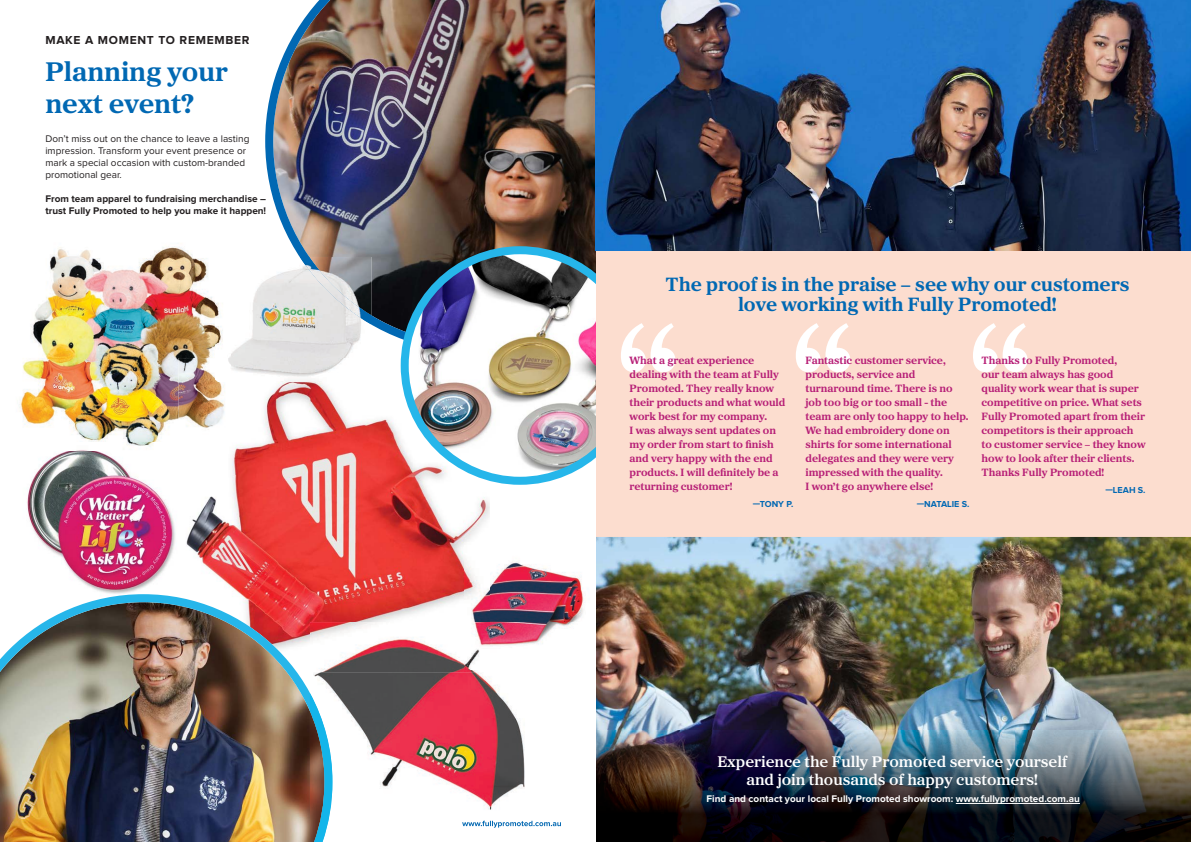
<style>
.page{position:relative;width:1191px;height:842px;background:#fff}
.page>*{position:absolute;margin:0;border:0;box-sizing:border-box;transform-origin:0 0}
.t1{font:700 140px "Proxima Sera";color:#fff}
.t2{font:700 28px/32px "Proxima Sera";color:#0168b3}
.t3{font:700 20px/20px "Proxima Sera";color:#0168b3;text-align:center}
.t4{font:600 16px/18px "Proxima Sera";color:#fff;text-align:center}
.t5{font:700 12px "Proxima Nova";letter-spacing:.06em;color:#231f20}
.t6{font:700 11px/14px "Proxima Sera";color:#b71f77}
.t7{font:10px/12px "Proxima Nova";color:#231f20}
.t8{font:700 10px/12px "Proxima Nova";color:#231f20}
.t9{font:700 10px "Proxima Nova";color:#fff}
.t10{font:700 9px "Proxima Nova";color:#0168b3}
</style>
<div class="page">
<img style="left:186px;top:358px;width:304px;height:264px">
<img style="left:27px;top:450px;width:149px;height:144px">
<img style="left:490px;top:560px;width:94px;height:62px">
<img style="left:464px;top:542px;width:26px;height:80px">
<img style="left:265px;top:0;width:331px;height:353px">
<img style="left:405px;top:250px;width:230px;height:231px;border-radius:115px">
<div style="left:401px;top:246px;width:238px;height:239px;border:8px solid #26b6ea;border-radius:50%"></div>
<img style="left:0;top:594px;width:332px;height:248px">
<img style="left:231px;top:257px;width:140px;height:124px">
<img style="left:300px;top:257px;width:71px;height:68px">
<img style="left:19px;top:246px;width:212px;height:196px">
<img style="left:179px;top:358px;width:52px;height:92px">
<img style="left:126px;top:442px;width:27px;height:4px">
<img style="left:310px;top:672px;width:223px;height:149px">
<img style="left:462px;top:821px;width:99px;height:7px">
<img style="left:310px;top:622px;width:166px;height:50px">
<img style="left:464px;top:622px;width:110px;height:47px">
<img style="left:310px;top:693px;width:22px;height:149px">
<div style="left:596px;top:0;width:595px;height:842px;background:#fcddcf"></div>
<img style="left:596px;top:537px;width:595px;height:193px">
<img style="left:596px;top:730px;width:595px;height:112px">
<hr style="left:955px;top:803px;width:125px;height:1px;background:#fff">
<img style="left:595px;top:0;width:596px;height:250px">
<p class="t5" style="left:45px;top:34px;width:206px">MAKE A MOMENT TO REMEMBER</p>
<h2 class="t2" style="left:45px;top:55px;width:184px">Planning your next event?</h2>
<p class="t7" style="left:45px;top:133px;width:206px">Don’t miss out on the chance to leave a lasting impression. Transform your event presence or mark a special occasion with custom-branded promotional gear.</p>
<p class="t8" style="left:45px;top:193px;width:222px">From team apparel to fundraising merchandise – trust Fully Promoted to help you make it happen!</p>
<h3 class="t3" style="left:665px;top:274px;width:465px">The proof is in the praise – see why our customers love working with Fully Promoted!</h3>
<h1 class="t1" style="left:616px;top:258px;width:65px">“</h1>
<h1 class="t1" style="left:791px;top:258px;width:243px">“ “</h1>
<p class="t6" style="left:629px;top:353px;width:157px">What a great experience dealing with the team at Fully<br>Promoted. They really know their products and what would work best for my company.<br>I was always sent updates on my order from start to finish and very happy with the end products. I will definitely be a returning customer!</p>
<p class="t10" style="left:752px;top:500px;width:42px">—TONY P.</p>
<p class="t6" style="left:805px;top:353px;width:165px">Fantastic customer service, products, service and turnaround time. There is no job too big or too small - the team are only too happy to help.<br>We had embroidery done on shirts for some international delegates and they were very impressed with the quality.<br>I won’t go anywhere else!</p>
<p class="t10" style="left:916px;top:500px;width:54px">—NATALIE S.</p>
<p class="t6" style="left:981px;top:353px;width:165px">Thanks to Fully Promoted,<br>our team always has good quality work wear that is super competitive on price. What sets<br>Fully Promoted apart from their competitors is their approach to customer service – they know how to look after their clients.<br>Thanks Fully Promoted!</p>
<p class="t10" style="left:1105px;top:486px;width:42px">—LEAH S.</p>
<h3 class="t4" style="left:717px;top:752px;width:351px">Experience the Fully Promoted service yourself and join thousands of happy customers!</h3>
<p class="t9" style="left:706px;top:794px;width:375px">Find and contact your local Fully Promoted showroom: www.fullypromoted.com.au</p>
</div>
